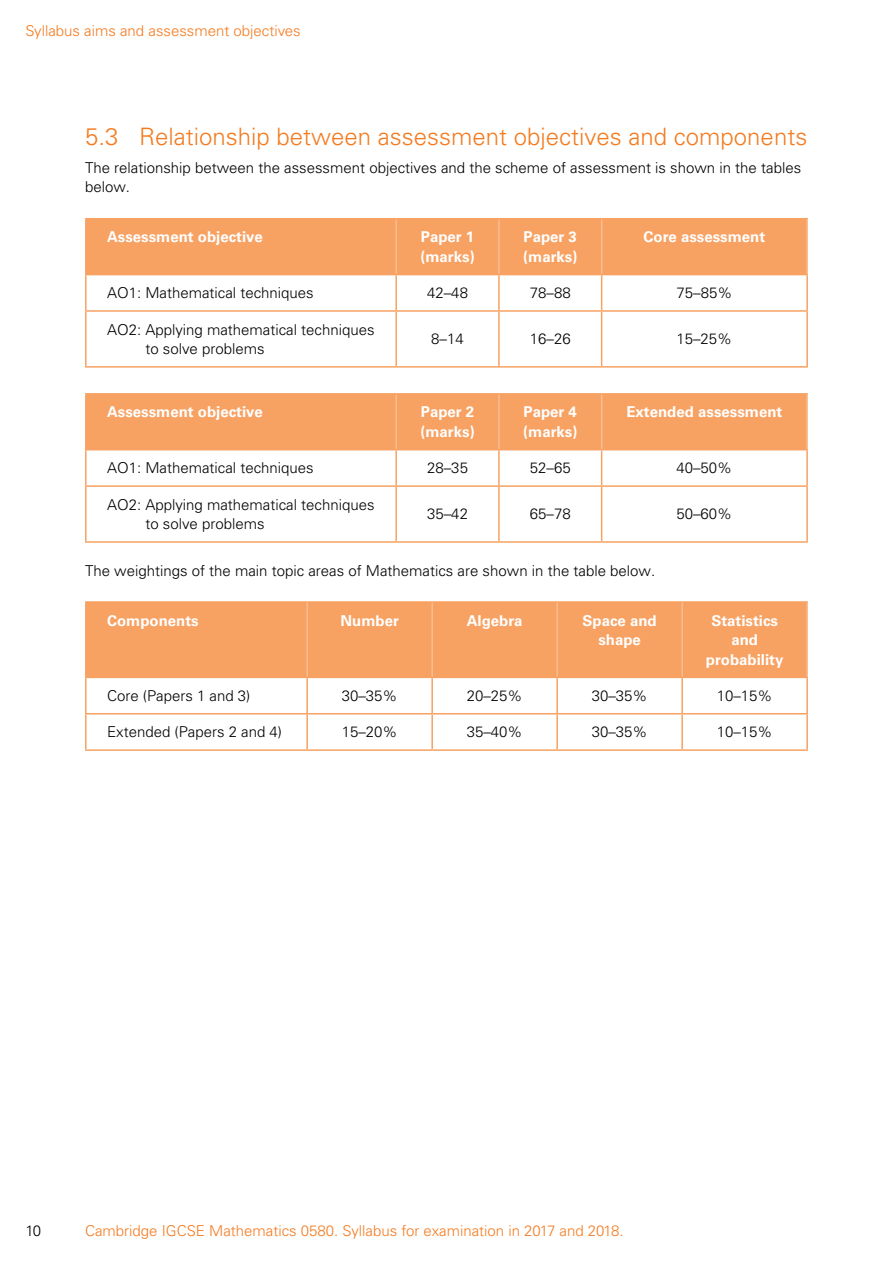
<style>
.page{position:relative;width:893px;height:1263px;background:#fff}
.page>*{position:absolute;margin:0;border:0;box-sizing:border-box;transform-origin:0 0}
.t1{font:300 24px "Univers LT Std";color:#f47b20}
.t2{font:300 15px/19.5px "Univers LT Std";color:#000}
.t3{font:700 15px/19.5px "Univers LT Std";color:#fff}
.t4{font:300 15px "Univers LT Std";color:#f47b20}
</style>
<div class="page">
<div style="left:87px;top:219px;width:719px;height:55px;background:#f7a263"></div>
<hr style="left:395px;top:219px;width:2px;height:55px;background:#fabd90">
<hr style="left:498px;top:219px;width:2px;height:55px;background:#fabd90">
<hr style="left:601px;top:219px;width:1px;height:55px;background:#fabd90">
<hr style="left:85px;top:275px;width:2px;height:35px;background:#f7a263">
<hr style="left:395px;top:275px;width:2px;height:35px;background:#f7a263">
<hr style="left:498px;top:275px;width:2px;height:35px;background:#f7a263">
<hr style="left:601px;top:275px;width:1px;height:35px;background:#f7a263">
<hr style="left:806px;top:275px;width:2px;height:35px;background:#f7a263">
<hr style="left:85px;top:310px;width:311px;height:2px;background:#f7a263">
<hr style="left:85px;top:312px;width:2px;height:54px;background:#f7a263">
<hr style="left:396px;top:310px;width:103px;height:2px;background:#f7a263">
<hr style="left:395px;top:312px;width:2px;height:54px;background:#f7a263">
<hr style="left:499px;top:310px;width:103px;height:2px;background:#f7a263">
<hr style="left:498px;top:312px;width:2px;height:54px;background:#f7a263">
<hr style="left:602px;top:310px;width:206px;height:2px;background:#f7a263">
<hr style="left:601px;top:312px;width:1px;height:54px;background:#f7a263">
<hr style="left:806px;top:312px;width:2px;height:54px;background:#f7a263">
<hr style="left:85px;top:366px;width:311px;height:2px;background:#f7a263">
<hr style="left:396px;top:366px;width:103px;height:2px;background:#f7a263">
<hr style="left:499px;top:366px;width:103px;height:2px;background:#f7a263">
<hr style="left:602px;top:366px;width:206px;height:2px;background:#f7a263">
<hr style="left:85px;top:218px;width:311px;height:1px;background:#f7a263">
<hr style="left:85px;top:219px;width:2px;height:55px;background:#f7a263">
<hr style="left:396px;top:218px;width:103px;height:1px;background:#f7a263">
<hr style="left:499px;top:218px;width:103px;height:1px;background:#f7a263">
<hr style="left:602px;top:218px;width:206px;height:1px;background:#f7a263">
<hr style="left:85px;top:274px;width:311px;height:1px;background:#f7a263">
<hr style="left:396px;top:274px;width:103px;height:1px;background:#f7a263">
<hr style="left:499px;top:274px;width:103px;height:1px;background:#f7a263">
<hr style="left:602px;top:274px;width:206px;height:1px;background:#f7a263">
<hr style="left:806px;top:219px;width:2px;height:55px;background:#fabd90">
<div style="left:87px;top:395px;width:719px;height:54px;background:#f7a263"></div>
<hr style="left:395px;top:395px;width:2px;height:54px;background:#fabd90">
<hr style="left:498px;top:395px;width:2px;height:54px;background:#fabd90">
<hr style="left:85px;top:450px;width:2px;height:35px;background:#f7a263">
<hr style="left:395px;top:450px;width:2px;height:35px;background:#f7a263">
<hr style="left:498px;top:450px;width:2px;height:35px;background:#f7a263">
<hr style="left:601px;top:450px;width:1px;height:35px;background:#f7a263">
<hr style="left:806px;top:450px;width:2px;height:35px;background:#f7a263">
<hr style="left:85px;top:485px;width:311px;height:2px;background:#f7a263">
<hr style="left:85px;top:487px;width:2px;height:54px;background:#f7a263">
<hr style="left:396px;top:485px;width:103px;height:2px;background:#f7a263">
<hr style="left:395px;top:487px;width:2px;height:54px;background:#f7a263">
<hr style="left:499px;top:485px;width:103px;height:2px;background:#f7a263">
<hr style="left:498px;top:487px;width:2px;height:54px;background:#f7a263">
<hr style="left:602px;top:485px;width:206px;height:2px;background:#f7a263">
<hr style="left:601px;top:487px;width:1px;height:54px;background:#f7a263">
<hr style="left:806px;top:487px;width:2px;height:54px;background:#f7a263">
<hr style="left:85px;top:541px;width:311px;height:2px;background:#f7a263">
<hr style="left:396px;top:541px;width:103px;height:2px;background:#f7a263">
<hr style="left:499px;top:541px;width:103px;height:2px;background:#f7a263">
<hr style="left:602px;top:541px;width:206px;height:2px;background:#f7a263">
<hr style="left:601px;top:395px;width:1px;height:54px;background:#fabd90">
<hr style="left:85px;top:393px;width:311px;height:2px;background:#f7a263">
<hr style="left:85px;top:395px;width:2px;height:54px;background:#f7a263">
<hr style="left:396px;top:393px;width:103px;height:2px;background:#f7a263">
<hr style="left:499px;top:393px;width:103px;height:2px;background:#f7a263">
<hr style="left:602px;top:393px;width:206px;height:2px;background:#f7a263">
<hr style="left:85px;top:449px;width:311px;height:1px;background:#f7a263">
<hr style="left:396px;top:449px;width:103px;height:1px;background:#f7a263">
<hr style="left:499px;top:449px;width:103px;height:1px;background:#f7a263">
<hr style="left:602px;top:449px;width:206px;height:1px;background:#f7a263">
<hr style="left:806px;top:395px;width:2px;height:54px;background:#fabd90">
<div style="left:87px;top:603px;width:719px;height:74px;background:#f7a263"></div>
<hr style="left:85px;top:601px;width:222px;height:2px;background:#f7a263">
<hr style="left:85px;top:603px;width:2px;height:74px;background:#f7a263">
<hr style="left:307px;top:601px;width:125px;height:2px;background:#f7a263">
<hr style="left:432px;top:601px;width:125px;height:2px;background:#f7a263">
<hr style="left:557px;top:601px;width:125px;height:2px;background:#f7a263">
<hr style="left:682px;top:601px;width:126px;height:2px;background:#f7a263">
<hr style="left:85px;top:678px;width:2px;height:35px;background:#f7a263">
<hr style="left:306px;top:678px;width:2px;height:35px;background:#f7a263">
<hr style="left:431px;top:678px;width:2px;height:35px;background:#f7a263">
<hr style="left:556px;top:678px;width:2px;height:35px;background:#f7a263">
<hr style="left:681px;top:678px;width:2px;height:35px;background:#f7a263">
<hr style="left:806px;top:678px;width:2px;height:35px;background:#f7a263">
<hr style="left:85px;top:713px;width:222px;height:1px;background:#f7a263">
<hr style="left:85px;top:714px;width:2px;height:35px;background:#f7a263">
<hr style="left:307px;top:713px;width:125px;height:1px;background:#f7a263">
<hr style="left:306px;top:714px;width:2px;height:35px;background:#f7a263">
<hr style="left:432px;top:713px;width:125px;height:1px;background:#f7a263">
<hr style="left:431px;top:714px;width:2px;height:35px;background:#f7a263">
<hr style="left:557px;top:713px;width:125px;height:1px;background:#f7a263">
<hr style="left:556px;top:714px;width:2px;height:35px;background:#f7a263">
<hr style="left:682px;top:713px;width:126px;height:1px;background:#f7a263">
<hr style="left:681px;top:714px;width:2px;height:35px;background:#f7a263">
<hr style="left:806px;top:714px;width:2px;height:35px;background:#f7a263">
<hr style="left:85px;top:749px;width:222px;height:2px;background:#f7a263">
<hr style="left:307px;top:749px;width:125px;height:2px;background:#f7a263">
<hr style="left:432px;top:749px;width:125px;height:2px;background:#f7a263">
<hr style="left:557px;top:749px;width:125px;height:2px;background:#f7a263">
<hr style="left:682px;top:749px;width:126px;height:2px;background:#f7a263">
<hr style="left:306px;top:603px;width:2px;height:74px;background:#fabd90">
<hr style="left:431px;top:603px;width:2px;height:74px;background:#fabd90">
<hr style="left:556px;top:603px;width:2px;height:74px;background:#fabd90">
<hr style="left:681px;top:603px;width:2px;height:74px;background:#fabd90">
<hr style="left:806px;top:603px;width:2px;height:74px;background:#fabd90">
<hr style="left:85px;top:677px;width:222px;height:1px;background:#f7a263">
<hr style="left:307px;top:677px;width:125px;height:1px;background:#f7a263">
<hr style="left:432px;top:677px;width:125px;height:1px;background:#f7a263">
<hr style="left:557px;top:677px;width:125px;height:1px;background:#f7a263">
<hr style="left:682px;top:677px;width:126px;height:1px;background:#f7a263">
<p class="t4" style="left:26px;top:22px;width:277px">Syllabus aims and assessment objectives</p>
<h1 class="t1" style="left:85px;top:122px;width:724px">5.3 Relationship between assessment objectives and components</h1>
<p class="t2" style="left:85px;top:158px;width:718px">The relationship between the assessment objectives and the scheme of assessment is shown in the tables below.</p>
<p class="t3" style="left:107px;top:227px;width:157px">Assessment objective</p>
<p class="t3" style="left:420px;top:227px;width:56px">Paper 1 (marks)</p>
<p class="t3" style="left:523px;top:227px;width:56px">Paper 3 (marks)</p>
<p class="t3" style="left:644px;top:227px;width:123px">Core assessment</p>
<p class="t2" style="left:107px;top:283px;width:208px">AO1: Mathematical techniques</p>
<p class="t2" style="left:427px;top:283px;width:42px">42–48</p>
<p class="t2" style="left:530px;top:283px;width:42px">78–88</p>
<p class="t2" style="left:676px;top:283px;width:57px">75–85%</p>
<p class="t2" style="left:145px;top:320px;width:231px;text-indent:-38px">AO2: Applying mathematical techniques to solve problems</p>
<p class="t2" style="left:431px;top:329px;width:34px">8–14</p>
<p class="t2" style="left:530px;top:329px;width:42px">16–26</p>
<p class="t2" style="left:676px;top:329px;width:57px">15–25%</p>
<p class="t3" style="left:107px;top:403px;width:157px">Assessment objective</p>
<p class="t3" style="left:420px;top:403px;width:56px">Paper 2 (marks)</p>
<p class="t3" style="left:523px;top:403px;width:56px">Paper 4 (marks)</p>
<p class="t3" style="left:626px;top:403px;width:157px">Extended assessment</p>
<p class="t2" style="left:107px;top:458px;width:208px">AO1: Mathematical techniques</p>
<p class="t2" style="left:427px;top:458px;width:42px">28–35</p>
<p class="t2" style="left:530px;top:458px;width:42px">52–65</p>
<p class="t2" style="left:676px;top:458px;width:57px">40–50%</p>
<p class="t2" style="left:145px;top:495px;width:231px;text-indent:-38px">AO2: Applying mathematical techniques to solve problems</p>
<p class="t2" style="left:427px;top:504px;width:42px">35–42</p>
<p class="t2" style="left:530px;top:504px;width:42px">65–78</p>
<p class="t2" style="left:676px;top:504px;width:57px">50–60%</p>
<p class="t2" style="left:85px;top:561px;width:572px">The weightings of the main topic areas of Mathematics are shown in the table below.</p>
<p class="t3" style="left:107px;top:611px;width:93px">Components</p>
<p class="t3" style="left:341px;top:611px;width:60px">Number</p>
<p class="t3" style="left:467px;top:611px;width:57px">Algebra</p>
<p class="t3" style="left:583px;top:611px;width:76px;text-align:center">Space and shape</p>
<p class="t3" style="left:706px;top:611px;width:79px;text-align:center">Statistics and probability</p>
<p class="t2" style="left:107px;top:686px;width:145px">Core (Papers 1 and 3)</p>
<p class="t2" style="left:342px;top:686px;width:57px">30–35%</p>
<p class="t2" style="left:467px;top:686px;width:57px">20–25%</p>
<p class="t2" style="left:592px;top:686px;width:57px">30–35%</p>
<p class="t2" style="left:717px;top:686px;width:57px">10–15%</p>
<p class="t2" style="left:107px;top:722px;width:177px">Extended (Papers 2 and 4)</p>
<p class="t2" style="left:342px;top:722px;width:57px">15–20%</p>
<p class="t2" style="left:467px;top:722px;width:57px">35–40%</p>
<p class="t2" style="left:592px;top:722px;width:57px">30–35%</p>
<p class="t2" style="left:717px;top:722px;width:57px">10–15%</p>
<p class="t2" style="left:26px;top:1220px;width:17px">10</p>
<p class="t4" style="left:85px;top:1221px;width:540px">Cambridge IGCSE Mathematics 0580. Syllabus for examination in 2017 and 2018.</p>
</div>
